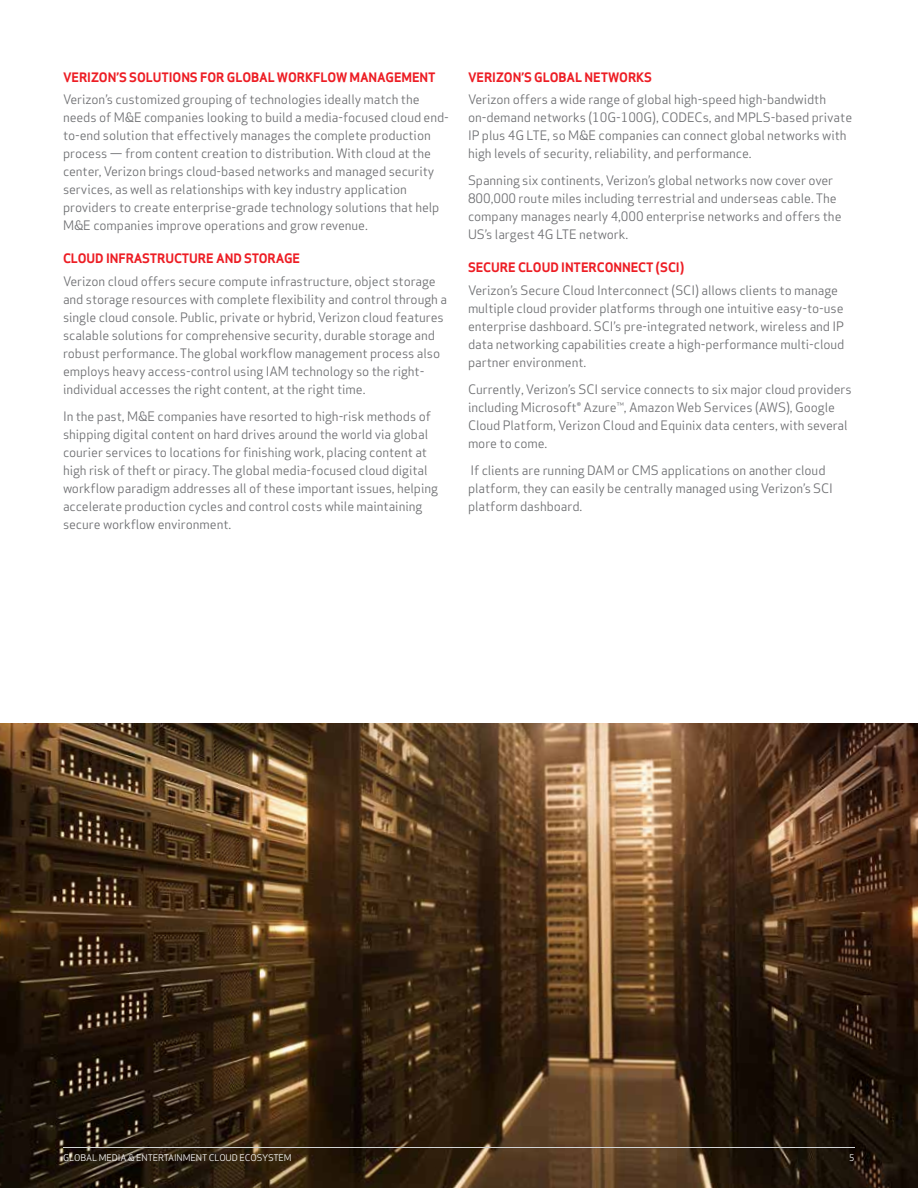
<style>
.page{position:relative;width:918px;height:1188px;background:#fff}
.page>*{position:absolute;margin:0;border:0;box-sizing:border-box;transform-origin:0 0}
.t1{font:12.75px/18px "Verizon Apex";letter-spacing:-.005em;color:#6d6e71}
.t2{font:700 12.75px "Verizon Apex";letter-spacing:-.005em;color:#ed1d24}
.t3{font:9px "Verizon Apex";letter-spacing:-.01em;color:#fff}
</style>
<div class="page">
<img style="left:0;top:724px;width:918px;height:464px">
<hr style="left:63px;top:1147px;width:792px;height:1px;background:#d1d3d4">
<p class="t2" style="left:63px;top:69px;width:374px">VERIZON’S SOLUTIONS FOR GLOBAL WORKFLOW MANAGEMENT</p>
<p class="t1" style="left:63px;top:89px;width:387px">Verizon’s customized grouping of technologies ideally match the needs of M&amp;E companies looking to build a media-focused cloud end&shy;to-end solution that effectively manages the complete production process — from content creation to distribution. With cloud at the center, Verizon brings cloud-based networks and managed security services, as well as relationships with key industry application providers to create enterprise-grade technology solutions that help M&amp;E companies improve operations and grow revenue.</p>
<p class="t2" style="left:63px;top:250px;width:239px">CLOUD INFRASTRUCTURE AND STORAGE</p>
<p class="t1" style="left:63px;top:271px;width:386px">Verizon cloud offers secure compute infrastructure, object storage and storage resources with complete flexibility and control through a single cloud console. Public, private or hybrid, Verizon cloud features scalable solutions for comprehensive security, durable storage and robust performance. The global workflow management process also employs heavy access-control using IAM technology so the right&shy;individual accesses the right content, at the right time.</p>
<p class="t1" style="left:63px;top:406px;width:377px">In the past, M&amp;E companies have resorted to high-risk methods of shipping digital content on hard drives around the world via global courier services to locations for finishing work, placing content at high risk of theft or piracy. The global media-focused cloud digital workflow paradigm addresses all of these important issues, helping accelerate production cycles and control costs while maintaining secure workflow environment.</p>
<p class="t2" style="left:468px;top:69px;width:186px">VERIZON’S GLOBAL NETWORKS</p>
<p class="t1" style="left:468px;top:89px;width:386px">Verizon offers a wide range of global high-speed high-bandwidth on-demand networks (10G-100G), CODECs, and MPLS-based private IP plus 4G LTE, so M&amp;E companies can connect global networks with high levels of security, reliability, and performance.</p>
<p class="t1" style="left:468px;top:170px;width:375px">Spanning six continents, Verizon’s global networks now cover over 800,000 route miles including terrestrial and underseas cable. The company manages nearly 4,000 enterprise networks and offers the US’s largest 4G LTE network.</p>
<p class="t2" style="left:468px;top:259px;width:218px">SECURE CLOUD INTERCONNECT (SCI)</p>
<p class="t1" style="left:468px;top:280px;width:378px">Verizon’s Secure Cloud Interconnect (SCI) allows clients to manage multiple cloud provider platforms through one intuitive easy-to-use enterprise dashboard. SCI’s pre-integrated network, wireless and IP data networking capabilities create a high-performance multi-cloud partner environment.</p>
<p class="t1" style="left:468px;top:379px;width:385px">Currently, Verizon’s SCI service connects to six major cloud providers including Microsoft® Azure™, Amazon Web Services (AWS), Google Cloud Platform, Verizon Cloud and Equinix data centers, with several more to come.</p>
<p class="t1" style="left:468px;top:460px;width:367px">If clients are running DAM or CMS applications on another cloud platform, they can easily be centrally managed using Verizon’s SCI platform dashboard.</p>
<p class="t3" style="left:63px;top:1150px;width:230px">GLOBAL MEDIA &amp; ENTERTAINMENT CLOUD ECOSYSTEM</p>
<p class="t3" style="left:849px;top:1150px;width:7px">5</p>
</div>
